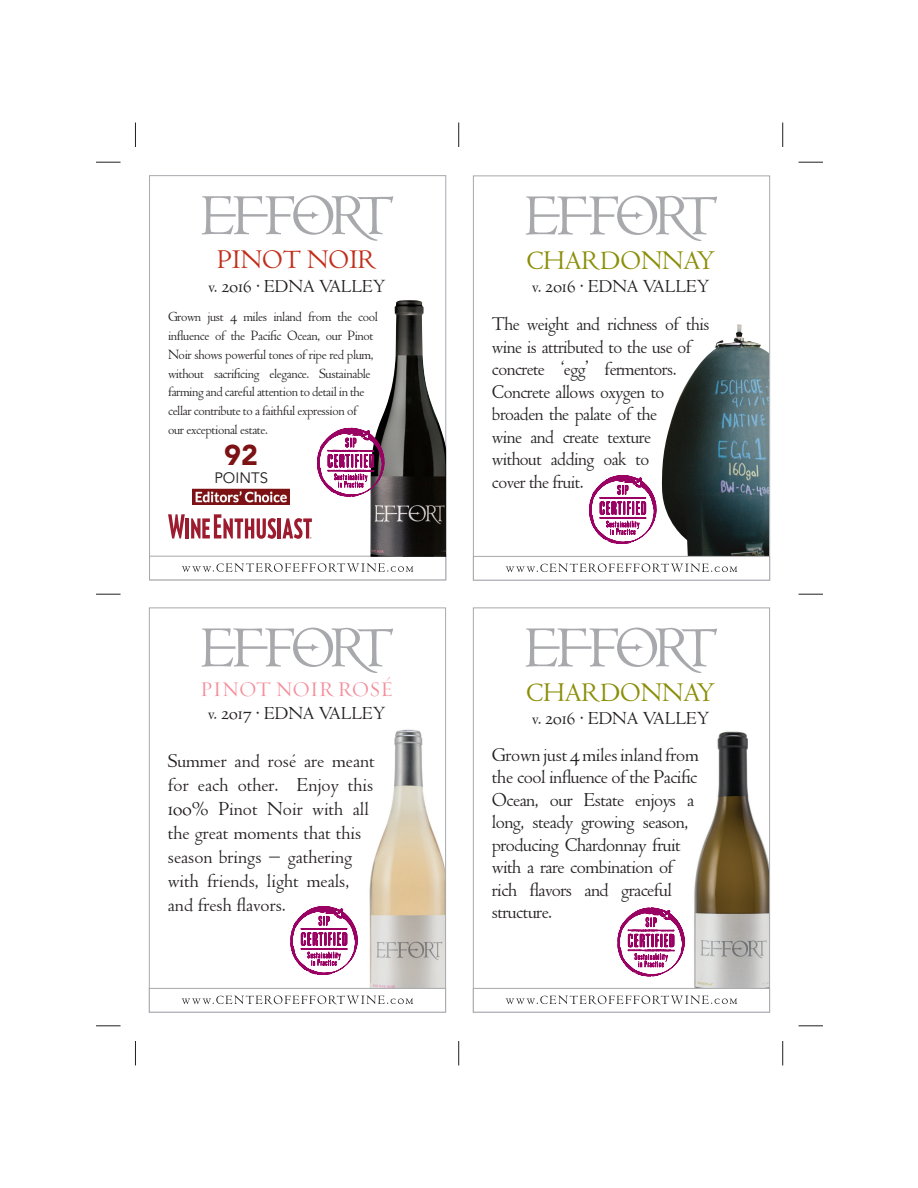
<style>
.page{position:relative;width:918px;height:1188px;background:#fff}
.page>*{position:absolute;margin:0;border:0;box-sizing:border-box;transform-origin:0 0}
.t1{font:28.5px "LTC Metropolitan";color:#8a8d06}
.t2{font:28.5px "LTC Metropolitan";color:#c02d19}
.t3{font:900 28.5px "Avenir";color:#7c1214}
.t4{font:21.3px "Requiem Display HTF Small Caps";color:#f48f9c}
.t5{font:21px/22.5px "LTC Metropolitan";letter-spacing:-.025em;color:#231f20}
.t6{font:21px/24px "LTC Metropolitan";color:#231f20}
.t7{font:19.5px "LTC Metropolitan";color:#231f20}
.t8{font:15px/18.8px "LTC Metropolitan";letter-spacing:-.025em;color:#231f20}
.t9{font:15px "Avenir";color:#231f20}
</style>
<div class="page">
<svg style="left:473px;top:175px;width:297px;height:381px"></svg>
<svg style="left:526px;top:196px;width:191px;height:45px"></svg>
<svg style="left:473px;top:556px;width:297px;height:25px"></svg>
<img style="left:661px;top:324px;width:108px;height:232px">
<svg style="left:589px;top:475px;width:68px;height:69px"></svg>
<svg style="left:149px;top:607px;width:297px;height:381px"></svg>
<svg style="left:473px;top:607px;width:297px;height:381px"></svg>
<svg style="left:202px;top:628px;width:191px;height:45px"></svg>
<svg style="left:526px;top:628px;width:191px;height:45px"></svg>
<svg style="left:149px;top:988px;width:297px;height:25px"></svg>
<svg style="left:473px;top:988px;width:297px;height:25px"></svg>
<svg style="left:290px;top:906px;width:68px;height:69px"></svg>
<svg style="left:617px;top:907px;width:68px;height:70px"></svg>
<svg style="left:135px;top:123px;width:1px;height:24px"></svg>
<svg style="left:96px;top:162px;width:25px;height:1px"></svg>
<svg style="left:799px;top:162px;width:24px;height:1px"></svg>
<svg style="left:96px;top:594px;width:25px;height:1px"></svg>
<svg style="left:799px;top:594px;width:24px;height:1px"></svg>
<svg style="left:96px;top:1026px;width:25px;height:1px"></svg>
<svg style="left:799px;top:1026px;width:24px;height:1px"></svg>
<svg style="left:135px;top:1041px;width:1px;height:24px"></svg>
<svg style="left:458px;top:123px;width:1px;height:24px"></svg>
<svg style="left:458px;top:1041px;width:1px;height:24px"></svg>
<svg style="left:782px;top:123px;width:1px;height:24px"></svg>
<svg style="left:782px;top:1041px;width:1px;height:24px"></svg>
<svg style="left:149px;top:175px;width:298px;height:380px"></svg>
<svg style="left:202px;top:195px;width:191px;height:46px"></svg>
<svg style="left:149px;top:555px;width:298px;height:26px"></svg>
<svg style="left:168px;top:514px;width:17px;height:24px"></svg>
<hr style="left:186px;top:518px;width:3px;height:20px;background:#9d1b2f">
<svg style="left:191px;top:514px;width:85px;height:25px"></svg>
<hr style="left:278px;top:518px;width:3px;height:20px;background:#9d1b2f">
<svg style="left:283px;top:518px;width:29px;height:21px"></svg>
<img style="left:193px;top:488px;width:96px;height:17px">
<img style="left:370px;top:300px;width:76px;height:257px">
<svg style="left:317px;top:428px;width:68px;height:69px"></svg>
<p class="t2" style="left:217px;top:244px;width:161px">PINOT NOIR</p>
<p class="t7" style="left:208px;top:275px;width:179px">v. 2016 • EDNA VALLEY</p>
<p class="t8" style="left:168px;top:308px;width:211px">Grown just 4 miles inland from the cool influence of the Pacific Ocean, our Pinot Noir shows powerful tones of ripe red plum, without sacrificing elegance. Sustainable farming and careful attention to detail in the cellar contribute to a faithful expression of<br>our exceptional estate.</p>
<p class="t3" style="left:224px;top:438px;width:35px">92</p>
<p class="t9" style="left:214px;top:470px;width:55px">POINTS</p>
<p class="t4" style="left:200px;top:677px;width:195px">PINOT NOIR ROSÉ</p>
<p class="t7" style="left:208px;top:703px;width:179px">v. 2017 • EDNA VALLEY</p>
<p class="t1" style="left:526px;top:245px;width:190px">CHARDONNAY</p>
<p class="t7" style="left:532px;top:276px;width:179px">v. 2016 • EDNA VALLEY</p>
<p class="t5" style="left:492px;top:313px;width:219px">The weight and richness of this wine is attributed to the use of concrete ‘egg’ fermentors.<br>Concrete allows oxygen to broaden the palate of the<br>wine and create texture<br>without adding oak to<br>cover the fruit.</p>
<p class="t1" style="left:526px;top:677px;width:190px">CHARDONNAY</p>
<p class="t7" style="left:532px;top:708px;width:179px">v. 2016 • EDNA VALLEY</p>
<p class="t6" style="left:168px;top:749px;width:209px">Summer and rosé are meant for each other. Enjoy this<br>100% Pinot Noir with all the great moments that this season brings – gathering with friends, light meals, and fresh flavors.</p>
<p class="t5" style="left:492px;top:744px;width:208px">Grown just 4 miles inland from the cool influence of the Pacific<br>Ocean, our Estate enjoys a long, steady growing season, producing Chardonnay fruit with a rare combination of rich flavors and graceful structure.</p>
</div>
